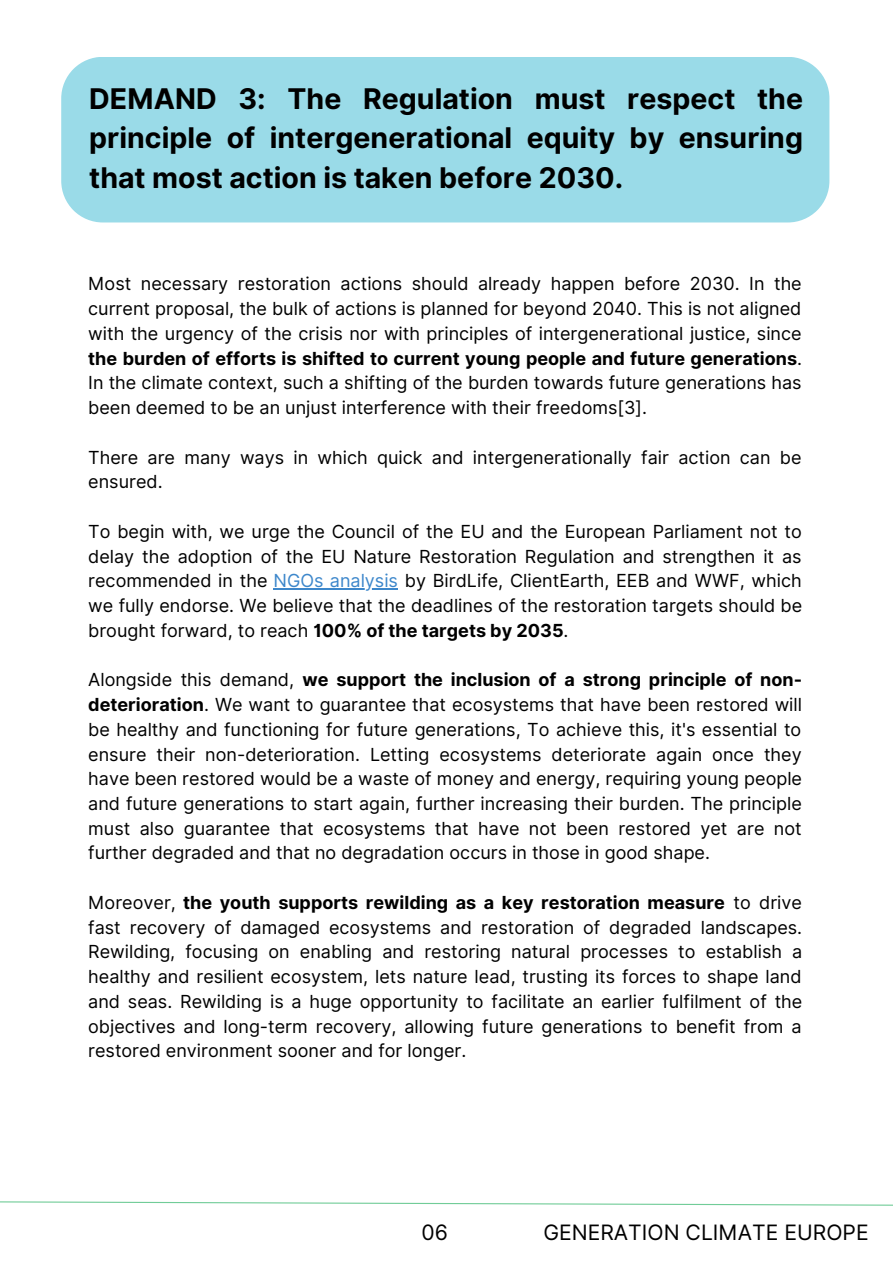
<style>
.page{position:relative;width:893px;height:1264px;background:#fff}
.page>*{position:absolute;margin:0;border:0;box-sizing:border-box;transform-origin:0 0}
.t1{font:700 28.5px/39.3px "Inter";color:#000;text-align:justify}
.t2{font:21.15px "Inter";color:#000}
.t3{font:18px/24.8px "Inter";color:#000;text-align:justify}
.s1{font-weight:700}
.s2{color:#3d87cb}
</style>
<div class="page">
<svg style="left:0;top:1201px;width:892px;height:5px"></svg>
<hr style="left:273px;top:588px;width:125px;height:1px;background:#3d87cb">
<div style="left:61px;top:57px;width:768px;height:165px;background:#9adbe8"></div>
<h1 class="t1" style="left:89px;top:79px;width:715px">DEMAND 3: The Regulation must respect the principle of intergenerational equity by ensuring that most action is taken before 2030.</h1>
<p class="t3" style="left:88px;top:271px;width:715px">Most necessary restoration actions should already happen before 2030. In the current proposal, the bulk of actions is planned for beyond 2040. This is not aligned with the urgency of the crisis nor with principles of intergenerational justice, since <span class="s1">the burden of efforts is shifted to current young people and future generations</span>.<br>In the climate context, such a shifting of the burden towards future generations has been deemed to be an unjust interference with their freedoms[3].</p>
<p class="t3" style="left:88px;top:444px;width:714px">There are many ways in which quick and intergenerationally fair action can be ensured.</p>
<p class="t3" style="left:88px;top:519px;width:715px">To begin with, we urge the Council of the EU and the European Parliament not to delay the adoption of the EU Nature Restoration Regulation and strengthen it as recommended in the <span class="s2">NGOs analysis</span> by BirdLife, ClientEarth, EEB and WWF, which we fully endorse. We believe that the deadlines of the restoration targets should be brought forward, to reach <span class="s1">100% of the targets by 2035</span>.</p>
<p class="t3" style="left:88px;top:667px;width:715px">Alongside this demand, <span class="s1">we support the inclusion of a strong principle of non&shy;deterioration</span>. We want to guarantee that ecosystems that have been restored will be healthy and functioning for future generations, To achieve this, it's essential to ensure their non-deterioration. Letting ecosystems deteriorate again once they have been restored would be a waste of money and energy, requiring young people and future generations to start again, further increasing their burden. The principle must also guarantee that ecosystems that have not been restored yet are not further degraded and that no degradation occurs in those in good shape.</p>
<p class="t3" style="left:88px;top:890px;width:715px">Moreover, <span class="s1">the youth supports rewilding as a key restoration measure</span> to drive fast recovery of damaged ecosystems and restoration of degraded landscapes.<br>Rewilding, focusing on enabling and restoring natural processes to establish a healthy and resilient ecosystem, lets nature lead, trusting its forces to shape land and seas. Rewilding is a huge opportunity to facilitate an earlier fulfilment of the objectives and long-term recovery, allowing future generations to benefit from a restored environment sooner and for longer.</p>
<p class="t2" style="left:421px;top:1220px;width:28px">06</p>
<p class="t2" style="left:543px;top:1220px;width:327px">GENERATION CLIMATE EUROPE</p>
</div>
